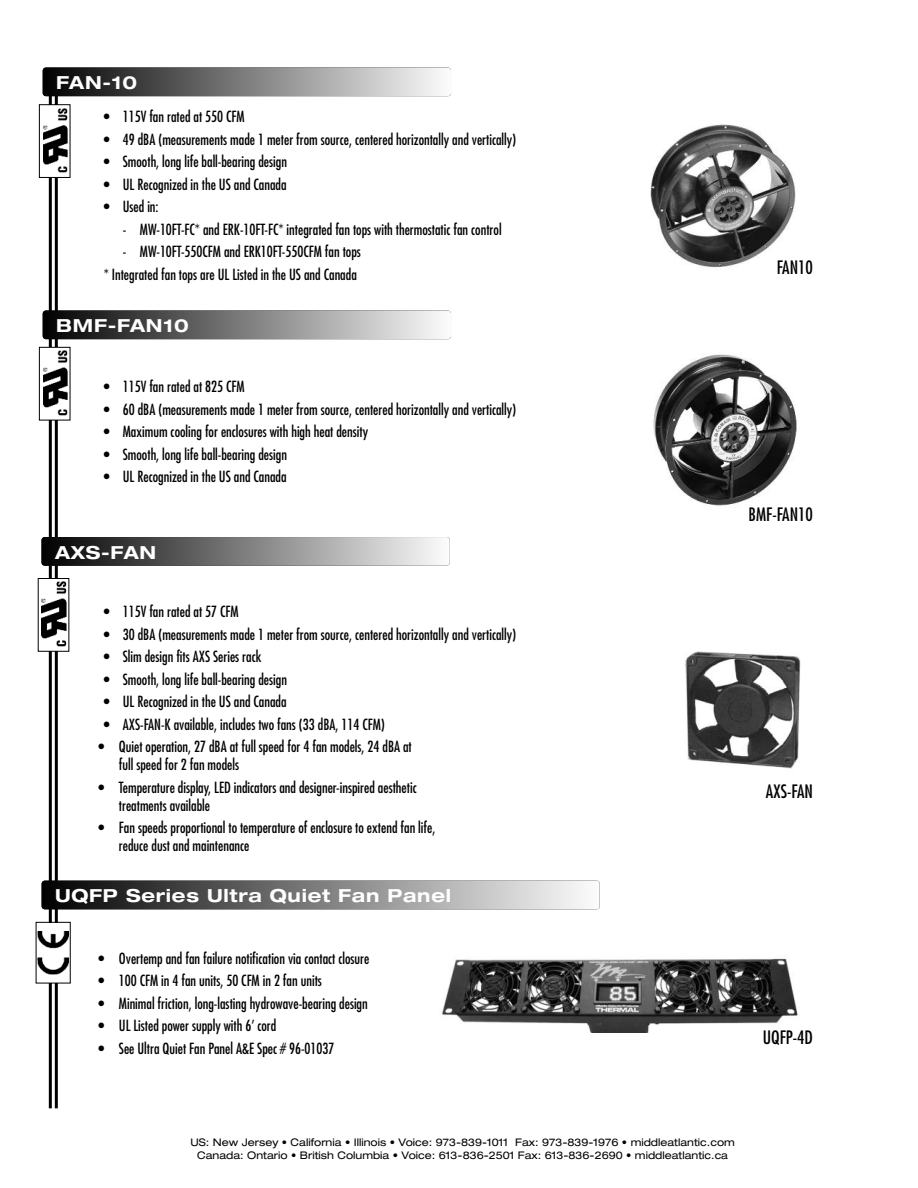
<style>
.page{position:relative;width:918px;height:1188px;background:#fff}
.page>*{position:absolute;margin:0;border:0;box-sizing:border-box;transform-origin:0 0}
.t1{font:700 expanded 18px "Helvetica Neue";letter-spacing:.04em;color:#fff}
.t2{font:condensed 18px "Futura";color:#000}
.t3{font:condensed 15px/18px "Futura";color:#000}
.t4{font:expanded 10.5px/13.5px "Helvetica Neue";color:#000;text-align:center}
</style>
<div class="page">
<hr style="left:55px;top:70px;width:3px;height:1038px;background:#000">
<hr style="left:49px;top:70px;width:3px;height:1038px;background:#000">
<img style="left:442px;top:958px;width:356px;height:75px">
<div style="left:42px;top:881px;width:558px;height:28px;background:linear-gradient(to right,#010101,#fcfcfc);border-radius:3px"></div>
<img style="left:685px;top:651px;width:116px;height:118px">
<div style="left:42px;top:537px;width:408px;height:29px;background:linear-gradient(to right,#010101,#fbfbfb);border-radius:3px"></div>
<svg style="left:41px;top:580px;width:25px;height:70px"></svg>
<img style="left:42px;top:582px;width:25px;height:64px">
<div style="left:38px;top:578px;width:31px;height:74px;border:1px solid #000"></div>
<div style="left:36px;top:923px;width:34px;height:60px;background:#fff"></div>
<img style="left:38px;top:932px;width:30px;height:43px">
<img style="left:650px;top:124px;width:146px;height:144px">
<div style="left:43px;top:68px;width:408px;height:28px;background:linear-gradient(to right,#010101,#fbfbfb);border-radius:3px"></div>
<div style="left:43px;top:310px;width:408px;height:29px;background:linear-gradient(to right,#010101,#fbfbfb);border-radius:3px"></div>
<img style="left:653px;top:354px;width:144px;height:152px">
<div style="left:40px;top:105px;width:30px;height:72px;background:#fff"></div>
<img style="left:43px;top:108px;width:25px;height:65px">
<div style="left:39px;top:104px;width:31px;height:74px;border:1px solid #000"></div>
<div style="left:40px;top:348px;width:30px;height:72px;background:#fff"></div>
<img style="left:43px;top:351px;width:25px;height:64px">
<div style="left:39px;top:347px;width:31px;height:73px;border:1px solid #000"></div>
<p class="t1" style="left:56px;top:76px;width:83px">FAN-10</p>
<p class="t3" style="left:104px;top:109px;width:142px">• 115V fan rated at 550 CFM</p>
<p class="t3" style="left:104px;top:131px;width:414px">• 49 dBA (measurements made 1 meter from source, centered horizontally and vertically)</p>
<p class="t3" style="left:104px;top:154px;width:185px">• Smooth, long life ball-bearing design</p>
<p class="t3" style="left:104px;top:176px;width:184px">• UL Recognized in the US and Canada</p>
<p class="t3" style="left:104px;top:199px;width:56px">• Used in:</p>
<p class="t3" style="left:123px;top:221px;width:380px">- MW-10FT-FC* and ERK-10FT-FC* integrated fan tops with thermostatic fan control</p>
<p class="t3" style="left:104px;top:241px;width:259px;line-height:22.5px;text-align:right">- MW-10FT-550CFM and ERK10FT-550CFM fan tops<br>* Integrated fan tops are UL Listed in the US and Canada</p>
<p class="t1" style="left:56px;top:319px;width:134px">BMF-FAN10</p>
<p class="t3" style="left:104px;top:379px;width:142px">• 115V fan rated at 825 CFM</p>
<p class="t3" style="left:104px;top:401px;width:414px">• 60 dBA (measurements made 1 meter from source, centered horizontally and vertically)</p>
<p class="t3" style="left:104px;top:424px;width:266px">• Maximum cooling for enclosures with high heat density</p>
<p class="t3" style="left:104px;top:446px;width:185px">• Smooth, long life ball-bearing design</p>
<p class="t3" style="left:104px;top:469px;width:184px">• UL Recognized in the US and Canada</p>
<p class="t1" style="left:55px;top:546px;width:103px">AXS-FAN</p>
<p class="t3" style="left:104px;top:604px;width:136px">• 115V fan rated at 57 CFM</p>
<p class="t3" style="left:104px;top:626px;width:414px">• 30 dBA (measurements made 1 meter from source, centered horizontally and vertically)</p>
<p class="t3" style="left:104px;top:649px;width:159px">• Slim design fits AXS Series rack</p>
<p class="t3" style="left:104px;top:671px;width:185px">• Smooth, long life ball-bearing design</p>
<p class="t3" style="left:104px;top:694px;width:184px">• UL Recognized in the US and Canada</p>
<p class="t3" style="left:104px;top:716px;width:283px">• AXS-FAN-K available, includes two fans (33 dBA, 114 CFM)</p>
<p class="t3" style="left:119px;top:739px;width:294px;text-indent:-20px">• Quiet operation, 27 dBA at full speed for 4 fan models, 24 dBA at full speed for 2 fan models</p>
<p class="t3" style="left:119px;top:779px;width:299px;text-indent:-20px">• Temperature display, LED indicators and designer-inspired aesthetic treatments available</p>
<p class="t3" style="left:119px;top:820px;width:318px;text-indent:-20px">• Fan speeds proportional to temperature of enclosure to extend fan life, reduce dust and maintenance</p>
<p class="t1" style="left:55px;top:890px;width:397px">UQFP Series Ultra Quiet Fan Panel</p>
<p class="t3" style="left:99px;top:950px;width:272px">• Overtemp and fan failure notification via contact closure</p>
<p class="t3" style="left:99px;top:973px;width:225px">• 100 CFM in 4 fan units, 50 CFM in 2 fan units</p>
<p class="t3" style="left:99px;top:995px;width:271px">• Minimal friction, long-lasting hydrowave-bearing design</p>
<p class="t3" style="left:99px;top:1018px;width:179px">• UL Listed power supply with 6’ cord</p>
<p class="t3" style="left:99px;top:1040px;width:237px">• See Ultra Quiet Fan Panel A&amp;E Spec # 96-01037</p>
<p class="t2" style="left:777px;top:259px;width:38px">FAN10</p>
<p class="t2" style="left:749px;top:506px;width:66px">BMF-FAN10</p>
<p class="t2" style="left:766px;top:783px;width:49px">AXS-FAN</p>
<p class="t2" style="left:763px;top:1029px;width:52px">UQFP-4D</p>
<p class="t4" style="left:190px;top:1136px;width:546px">US: New Jersey • California • Illinois • Voice: 973-839-1011 Fax: 973-839-1976 • middleatlantic.com<br>Canada: Ontario • British Columbia • Voice: 613-836-2501 Fax: 613-836-2690 • middleatlantic.ca</p>
</div>
